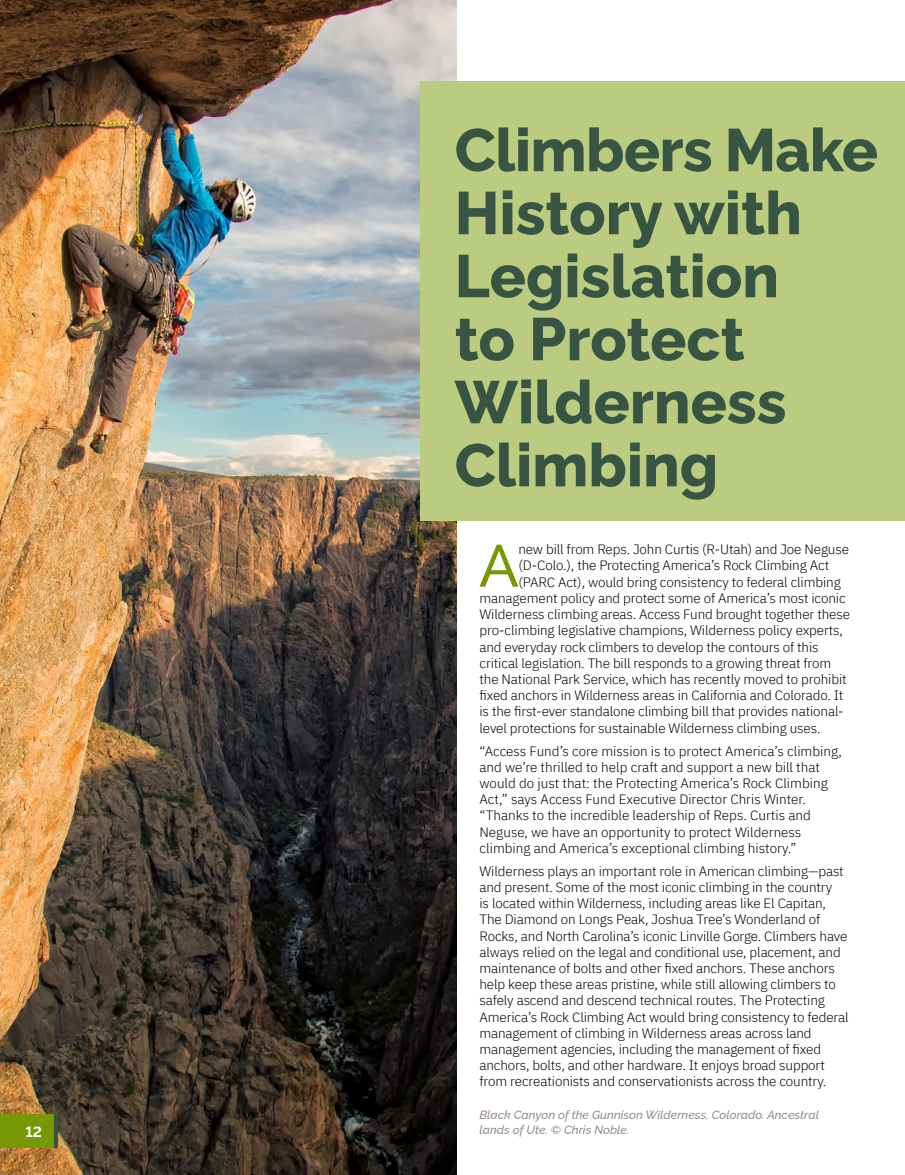
<style>
.page{position:relative;width:905px;height:1175px;background:#fff}
.page>*{position:absolute;margin:0;border:0;box-sizing:border-box;transform-origin:0 0}
.t1{font:800 60px/63px "Raleway";color:#375542}
.t2{font:500 59.1px "Raleway";color:#779802}
.t3{font:700 15px "Raleway";color:#fff}
.t4{font:300 13.5px/16.2px "IBM Plex Sans";letter-spacing:-.01em;color:#000}
.t5{font:italic 500 12px/14.4px "Raleway";color:#978b87}
</style>
<div class="page">
<img style="left:0;top:0;width:456px;height:1174px">
<div style="left:421px;top:81px;width:483px;height:439px;background:#bbcc81"></div>
<div style="left:0;top:1114px;width:54px;height:34px;background:#779802"></div>
<hr style="left:54px;top:1114px;width:4px;height:34px;background:#375542">
<p class="t3" style="left:25px;top:1119px;width:18px">12</p>
<h1 class="t1" style="left:454px;top:112px;width:425px">Climbers Make<br>History with<br>Legislation<br>to Protect<br>Wilderness<br>Climbing</h1>
<h2 class="t2" style="left:479px;top:518px;width:42px">A</h2>
<p class="t4" style="left:518px;top:540px;width:332px">new bill from Reps. John Curtis (R-Utah) and Joe Neguse</p>
<p class="t4" style="left:518px;top:556px;width:312px">(D-Colo.), the Protecting America’s Rock Climbing Act</p>
<p class="t4" style="left:518px;top:572px;width:324px">(PARC Act), would bring consistency to federal climbing</p>
<p class="t4" style="left:479px;top:589px;width:367px">management policy and protect some of America’s most iconic</p>
<p class="t4" style="left:479px;top:605px;width:372px">Wilderness climbing areas. Access Fund brought together these</p>
<p class="t4" style="left:479px;top:621px;width:365px">pro-climbing legislative champions, Wilderness policy experts,</p>
<p class="t4" style="left:479px;top:637px;width:341px">and everyday rock climbers to develop the contours of this</p>
<p class="t4" style="left:479px;top:653px;width:353px">critical legislation. The bill responds to a growing threat from</p>
<p class="t4" style="left:479px;top:670px;width:369px">the National Park Service, which has recently moved to prohibit</p>
<p class="t4" style="left:479px;top:686px;width:365px">fixed anchors in Wilderness areas in California and Colorado. It</p>
<p class="t4" style="left:479px;top:702px;width:365px">is the first-ever standalone climbing bill that provides national-</p>
<p class="t4" style="left:479px;top:718px;width:342px">level protections for sustainable Wilderness climbing uses.</p>
<p class="t4" style="left:479px;top:741px;width:364px">“Access Fund’s core mission is to protect America’s climbing, and we’re thrilled to help craft and support a new bill that would do just that: the Protecting America’s Rock Climbing Act,” says Access Fund Executive Director Chris Winter. “Thanks to the incredible leadership of Reps. Curtis and Neguse, we have an opportunity to protect Wilderness climbing and America’s exceptional climbing history.”</p>
<p class="t4" style="left:479px;top:861px;width:371px">Wilderness plays an important role in American climbing—past and present. Some of the most iconic climbing in the country<br>is located within Wilderness, including areas like El Capitan, The Diamond on Longs Peak, Joshua Tree’s Wonderland of Rocks, and North Carolina’s iconic Linville Gorge. Climbers have always relied on the legal and conditional use, placement, and maintenance of bolts and other fixed anchors. These anchors help keep these areas pristine, while still allowing climbers to safely ascend and descend technical routes. The Protecting America’s Rock Climbing Act would bring consistency to federal management of climbing in Wilderness areas across land management agencies, including the management of fixed anchors, bolts, and other hardware. It enjoys broad support from recreationists and conservationists across the country.</p>
<p class="t5" style="left:479px;top:1106px;width:341px">Black Canyon of the Gunnison Wilderness, Colorado. Ancestral lands of Ute. © Chris Noble.</p>
</div>
